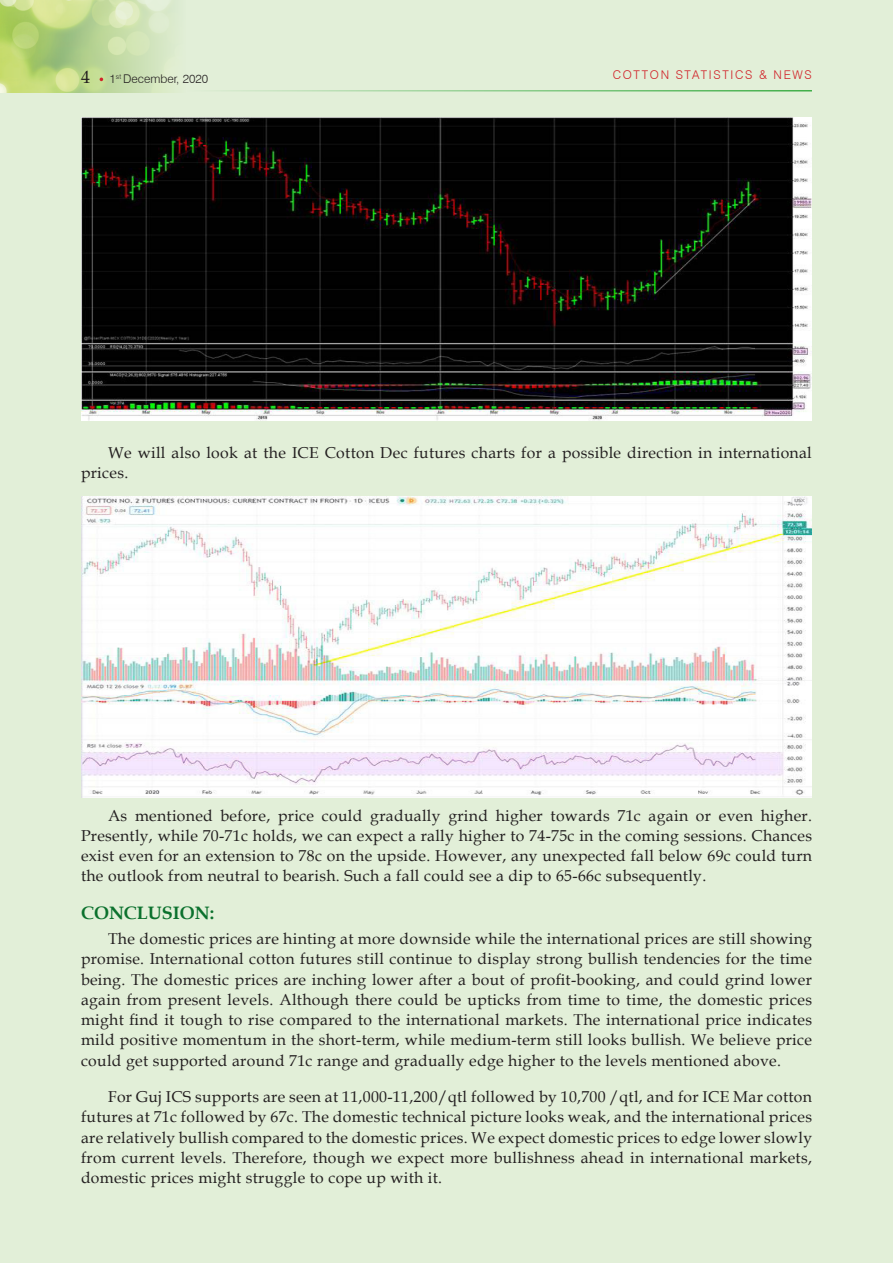
<style>
.page{position:relative;width:893px;height:1263px;background:#e2efd8}
.page>*{position:absolute;margin:0;border:0;box-sizing:border-box;transform-origin:0 0}
.BODY_BOLD{font:700 18px "Book Antiqua";color:#0b712d}
.t1{font:18px "Book Antiqua";color:#231f20}
.BODY_TEXT{font:15.75px/20.2px "Book Antiqua";letter-spacing:.02em;color:#231f20;text-align:justify}
.t2{font:300 12px "Swiss 721 BT";letter-spacing:.14em;color:#d1232a}
.t3{font:300 12px "Swiss 721 BT";color:#231f20}
</style>
<div class="page">
<img style="left:0;top:0;width:174px;height:93px">
<hr style="left:186px;top:90px;width:626px;height:2px;background:#40ae49">
<img style="left:81px;top:118px;width:731px;height:303px">
<img style="left:81px;top:496px;width:731px;height:301px">
<p class="t1" style="left:81px;top:64px;width:10px">4</p>
<p class="t2" style="left:613px;top:67px;width:201px">COTTON STATISTICS &amp; NEWS</p>
<p class="t3" style="left:110px;top:71px;width:100px">1<sup>st</sup> December, 2020</p>
<p class="BODY_TEXT" style="left:81px;top:442px;width:732px;text-indent:27px">We will also look at the ICE Cotton Dec futures charts for a possible direction in international prices.</p>
<p class="BODY_TEXT" style="left:81px;top:805px;width:733px;text-indent:27px">As mentioned before, price could gradually grind higher towards 71c again or even higher.<br>Presently, while 70-71c holds, we can expect a rally higher to 74-75c in the coming sessions. Chances exist even for an extension to 78c on the upside. However, any unexpected fall below 69c could turn the outlook from neutral to bearish. Such a fall could see a dip to 65-66c subsequently.</p>
<p class="BODY_BOLD" style="left:81px;top:900px;width:135px">CONCLUSION:</p>
<p class="BODY_TEXT" style="left:81px;top:928px;width:733px;text-indent:27px">The domestic prices are hinting at more downside while the international prices are still showing promise. International cotton futures still continue to display strong bullish tendencies for the time being. The domestic prices are inching lower after a bout of profit-booking, and could grind lower again from present levels. Although there could be upticks from time to time, the domestic prices might find it tough to rise compared to the international markets. The international price indicates mild positive momentum in the short-term, while medium-term still looks bullish. We believe price could get supported around 71c range and gradually edge higher to the levels mentioned above.</p>
<p class="BODY_TEXT" style="left:81px;top:1086px;width:733px;text-indent:27px">For Guj ICS supports are seen at 11,000-11,200/qtl followed by 10,700 /qtl, and for ICE Mar cotton futures at 71c followed by 67c. The domestic technical picture looks weak, and the international prices are relatively bullish compared to the domestic prices. We expect domestic prices to edge lower slowly from current levels. Therefore, though we expect more bullishness ahead in international markets, domestic prices might struggle to cope up with it.</p>
</div>
